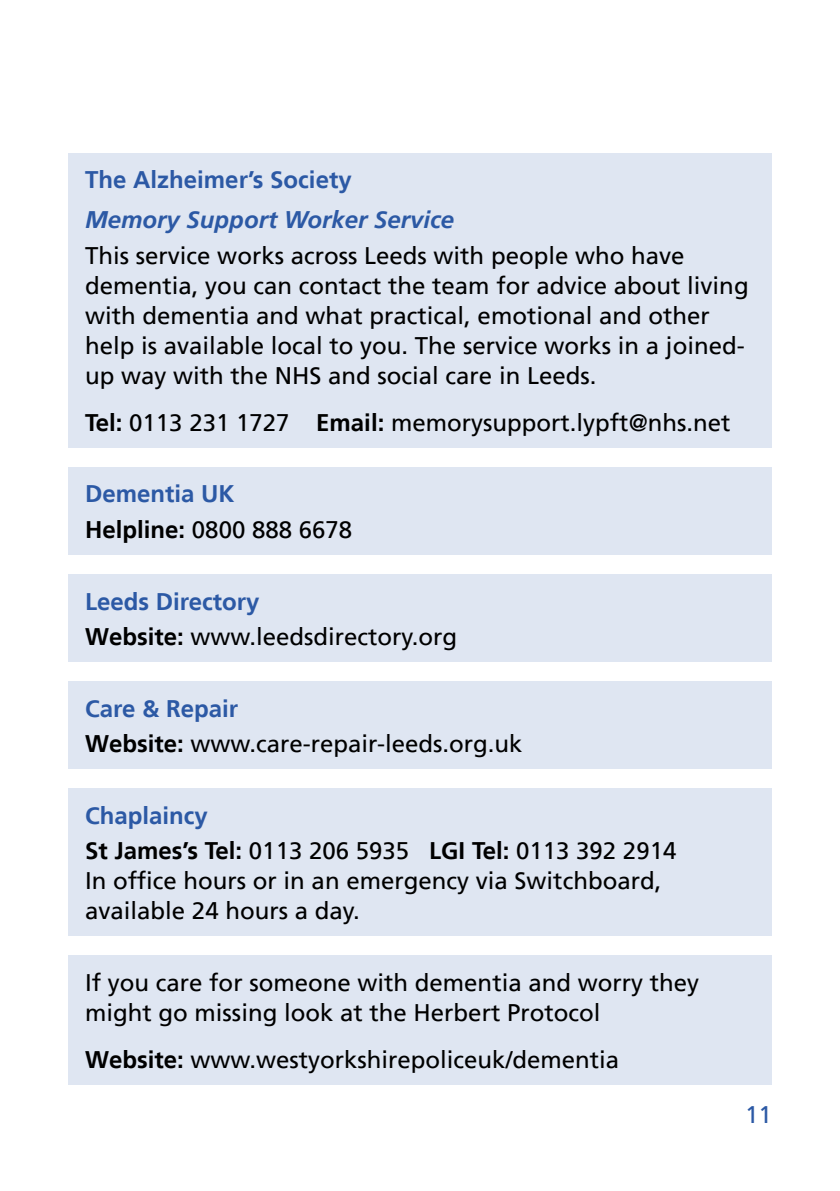
<style>
.page{position:relative;width:840px;height:1191px;background:#fff}
.page>*{position:absolute;margin:0;border:0;box-sizing:border-box;transform-origin:0 0}
.Body_Text{font:24px/30px "Frutiger LT";color:#000}
.Sub_Heading{font:700 24px "Frutiger LT";color:#2c59a5}
.Sub-sub_heading{font:italic 700 24px "Frutiger LT";color:#2c59a5}
.t1{font:24px "Frutiger LT";color:#2c59a5}
.s1{font-weight:700}
</style>
<div class="page">
<div style="left:68px;top:153px;width:703px;height:295px;background:#dfe6f2"></div>
<div style="left:68px;top:467px;width:703px;height:88px;background:#dfe6f2"></div>
<div style="left:68px;top:574px;width:703px;height:88px;background:#dfe6f2"></div>
<div style="left:68px;top:681px;width:703px;height:88px;background:#dfe6f2"></div>
<div style="left:68px;top:788px;width:703px;height:148px;background:#dfe6f2"></div>
<div style="left:68px;top:955px;width:703px;height:129px;background:#dfe6f2"></div>
<p class="Sub_Heading" style="left:85px;top:166px;width:268px">The Alzheimer’s Society</p>
<p class="Sub-sub_heading" style="left:85px;top:206px;width:370px">Memory Support Worker Service</p>
<p class="Body_Text" style="left:85px;top:241px;width:664px">This service works across Leeds with people who have dementia, you can contact the team for advice about living with dementia and what practical, emotional and other help is available local to you. The service works in a joined&shy;up way with the NHS and social care in Leeds.</p>
<p class="Body_Text" style="left:85px;top:408px;width:646px"><span class="s1">Tel:</span> 0113 231 1727 <span class="s1">Email:</span> memorysupport.lypft@nhs.net</p>
<p class="Sub_Heading" style="left:85px;top:480px;width:151px">Dementia UK</p>
<p class="Body_Text" style="left:85px;top:515px;width:268px"><span class="s1">Helpline:</span> 0800 888 6678</p>
<p class="Sub_Heading" style="left:85px;top:587px;width:176px">Leeds Directory</p>
<p class="Body_Text" style="left:85px;top:622px;width:373px"><span class="s1">Website:</span> www.leedsdirectory.org</p>
<p class="Sub_Heading" style="left:85px;top:694px;width:154px">Care &amp; Repair</p>
<p class="Body_Text" style="left:85px;top:729px;width:438px"><span class="s1">Website:</span> www.care-repair-leeds.org.uk</p>
<p class="Sub_Heading" style="left:85px;top:801px;width:124px">Chaplaincy</p>
<p class="Body_Text" style="left:85px;top:836px;width:592px"><span class="s1">St James’s Tel:</span> 0113 206 5935 <span class="s1">LGI Tel:</span> 0113 392 2914</p>
<p class="Body_Text" style="left:85px;top:866px;width:577px">In office hours or in an emergency via Switchboard, available 24 hours a day.</p>
<p class="Body_Text" style="left:85px;top:967px;width:615px">If you care for someone with dementia and worry they might go missing look at the Herbert Protocol</p>
<p class="Body_Text" style="left:85px;top:1044px;width:535px"><span class="s1">Website:</span> www.westyorkshirepoliceuk/dementia</p>
<p class="t1" style="left:744px;top:1101px;width:28px">11</p>
</div>
